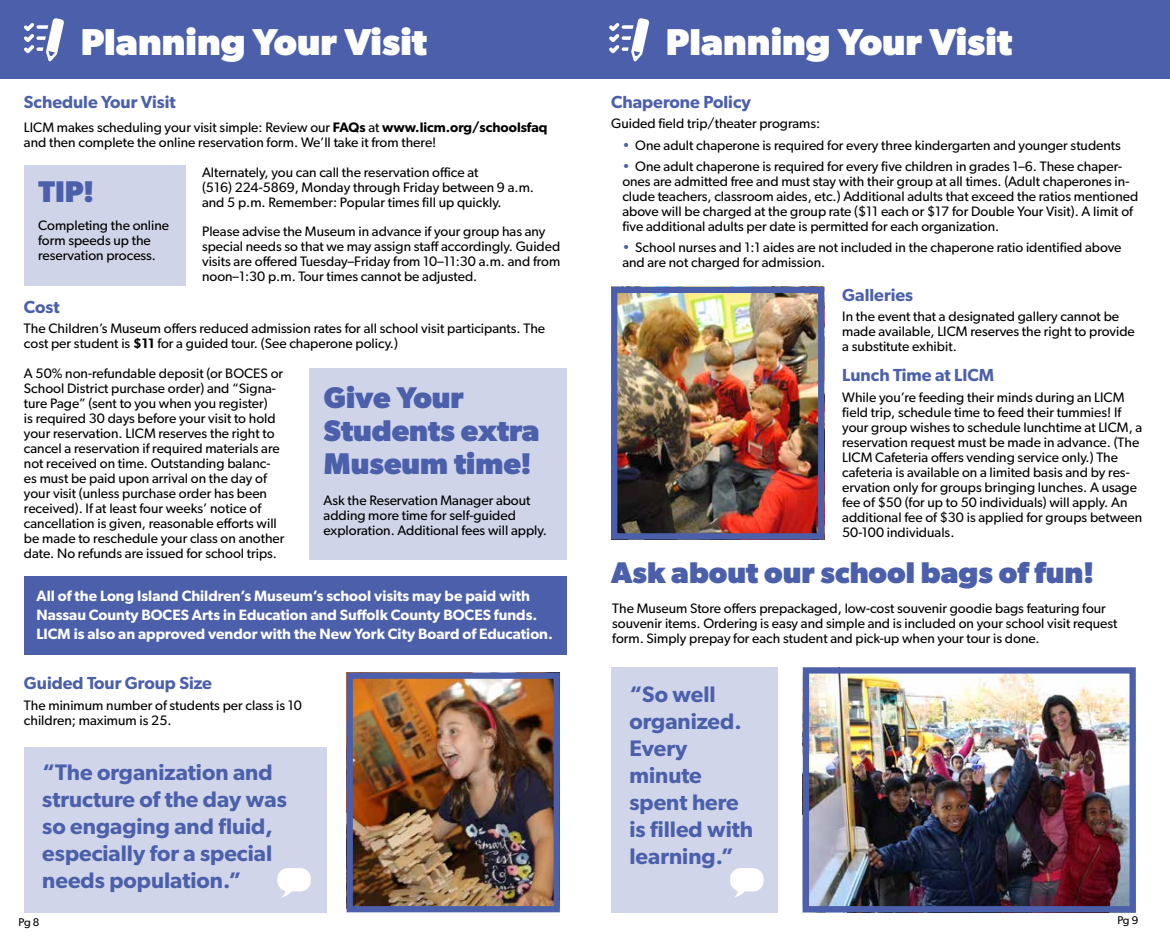
<style>
.page{position:relative;width:1170px;height:945px;background:#fff}
.page>*{position:absolute;margin:0;border:0;box-sizing:border-box;transform-origin:0 0}
.t1{font:700 37.5px "Gibson";color:#fff}
.t2{font:700 30px/33.1px "Gibson";color:#4b5fab}
.t3{font:600 22.5px/27px "Gibson";color:#4b5fab}
.t4{font:600 17.5px "Gibson";color:#4b5fab}
.t5{font:600 15px/18.8px "Gibson";color:#fff}
.t6{font:13.75px/15px "Gibson";color:#000}
.t7{font:11.25px "Gibson";color:#000}
.s1{font-weight:600}
.s2{color:#4b5fab}
</style>
<div class="page">
<div style="left:0;top:0;width:585px;height:78px;background:#4b5fab"></div>
<img style="left:354px;top:680px;width:199px;height:225px">
<div style="left:347px;top:673px;width:213px;height:239px;border:6px solid #4b5fab"></div>
<div style="left:24px;top:747px;width:303px;height:165px;background:#d0d5e9"></div>
<svg style="left:24px;top:18px;width:40px;height:43px"></svg>
<div style="left:24px;top:165px;width:161px;height:121px;background:#cfd4e8"></div>
<div style="left:309px;top:368px;width:258px;height:191px;background:#cfd4e8"></div>
<div style="left:24px;top:577px;width:543px;height:78px;background:#4b5fab"></div>
<svg style="left:277px;top:868px;width:34px;height:30px"></svg>
<div style="left:585px;top:0;width:585px;height:78px;background:#4b5fab"></div>
<img style="left:810px;top:674px;width:319px;height:231px">
<div style="left:803px;top:667px;width:333px;height:245px;border:6px solid #4b5fab"></div>
<svg style="left:609px;top:18px;width:40px;height:43px"></svg>
<img style="left:618px;top:294px;width:199px;height:239px">
<div style="left:611px;top:287px;width:213px;height:253px;border:6px solid #4b5fab"></div>
<div style="left:611px;top:667px;width:167px;height:245px;background:#d0d5e9"></div>
<svg style="left:730px;top:868px;width:34px;height:30px"></svg>
<h1 class="t1" style="left:81px;top:20px;width:348px">Planning Your Visit</h1>
<p class="t4" style="left:24px;top:91px;width:153px">Schedule Your Visit</p>
<p class="t6" style="left:24px;top:119px;width:525px">LICM makes scheduling your visit simple: Review our <span class="s1">FAQs</span> at <span class="s1">www.licm.org/schoolsfaq </span>and then complete the online reservation form. We’ll take it from there!</p>
<p class="t6" style="left:202px;top:164px;width:334px">Alternately, you can call the reservation office at<br>(516) 224-5869, Monday through Friday between 9 a.m. and 5 p.m. Remember: Popular times fill up quickly.</p>
<h2 class="t2" style="left:39px;top:174px;width:57px">TIP!</h2>
<p class="t6" style="left:38px;top:218px;width:132px">Completing the online form speeds up the reservation process.</p>
<p class="t6" style="left:202px;top:223px;width:360px">Please advise the Museum in advance if your group has any special needs so that we may assign staff accordingly. Guided visits are offered Tuesday–Friday from 10–11:30 a.m. and from noon–1:30 p.m. Tour times cannot be adjusted.</p>
<p class="t4" style="left:24px;top:296px;width:37px">Cost</p>
<p class="t6" style="left:24px;top:321px;width:523px">The Children’s Museum offers reduced admission rates for all school visit participants. The cost per student is <span class="s1">$11</span> for a guided tour. (See chaperone policy.)</p>
<p class="t6" style="left:24px;top:366px;width:262px">A 50% non-refundable deposit (or BOCES or School District purchase order) and “Signa&shy;ture Page” (sent to you when you register)<br>is required 30 days before your visit to hold your reservation. LICM reserves the right to cancel a reservation if required materials are not received on time. Outstanding balanc&shy;es must be paid upon arrival on the day of your visit (unless purchase order has been received). If at least four weeks’ notice of cancellation is given, reasonable efforts will be made to reschedule your class on another date. No refunds are issued for school trips.</p>
<p class="t5" style="left:36px;top:586px;width:518px">All of the Long Island Children’s Museum’s school visits may be paid with<br>Nassau County BOCES Arts in Education and Suffolk County BOCES funds.<br>LICM is also an approved vendor with the New York City Board of Education.</p>
<h2 class="t2" style="left:324px;top:380px;width:217px">Give Your<br>Students extra<br>Museum time!</h2>
<p class="t6" style="left:324px;top:493px;width:225px">Ask the Reservation Manager about adding more time for self-guided exploration. Additional fees will apply.</p>
<p class="t4" style="left:24px;top:673px;width:190px">Guided Tour Group Size</p>
<p class="t6" style="left:24px;top:697px;width:279px">The minimum number of students per class is 10 children; maximum is 25.</p>
<h3 class="t3" style="left:42px;top:758px;width:246px">“The organization and structure of the day was so engaging and fluid, especially for a special needs population.”</h3>
<p class="t7" style="left:19px;top:915px;width:22px">Pg 8</p>
<h1 class="t1" style="left:666px;top:20px;width:348px">Planning Your Visit</h1>
<p class="t4" style="left:611px;top:91px;width:141px">Chaperone Policy</p>
<p class="t6" style="left:611px;top:116px;width:211px">Guided field trip/theater programs:</p>
<p class="t6" style="left:622px;top:137px;width:500px"><span class="s2">•</span> One adult chaperone is required for every three kindergarten and younger students</p>
<p class="t6" style="left:622px;top:158px;width:517px"><span class="s2">•</span> One adult chaperone is required for every five children in grades 1–6. These chaper&shy;ones are admitted free and must stay with their group at all times. (Adult chaperones in&shy;clude teachers, classroom aides, etc.) Additional adults that exceed the ratios mentioned above will be charged at the group rate ($11 each or $17 for Double Your Visit). A limit of five additional adults per date is permitted for each organization.</p>
<p class="t6" style="left:622px;top:240px;width:501px"><span class="s2">•</span> School nurses and 1:1 aides are not included in the chaperone ratio identified above and are not charged for admission.</p>
<p class="t4" style="left:842px;top:284px;width:72px">Galleries</p>
<p class="t6" style="left:842px;top:309px;width:294px">In the event that a designated gallery cannot be made available, LICM reserves the right to provide a substitute exhibit.</p>
<p class="t4" style="left:842px;top:365px;width:154px">Lunch Time at LICM</p>
<p class="t6" style="left:842px;top:390px;width:302px">While you’re feeding their minds during an LICM field trip, schedule time to feed their tummies! If your group wishes to schedule lunchtime at LICM, a reservation request must be made in advance. (The LICM Cafeteria offers vending service only.) The cafeteria is available on a limited basis and by res&shy;ervation only for groups bringing lunches. A usage fee of $50 (for up to 50 individuals) will apply. An additional fee of $30 is applied for groups between 50-100 individuals.</p>
<h2 class="t2" style="left:611px;top:556px;width:484px">Ask about our school bags of fun!</h2>
<p class="t6" style="left:612px;top:601px;width:507px">The Museum Store offers prepackaged, low-cost souvenir goodie bags featuring four souvenir items. Ordering is easy and simple and is included on your school visit request form. Simply prepay for each student and pick-up when your tour is done.</p>
<h3 class="t3" style="left:629px;top:680px;width:125px">“So well organized.<br>Every minute spent here is filled with learning.”</h3>
<p class="t7" style="left:1117px;top:913px;width:22px">Pg 9</p>
</div>
